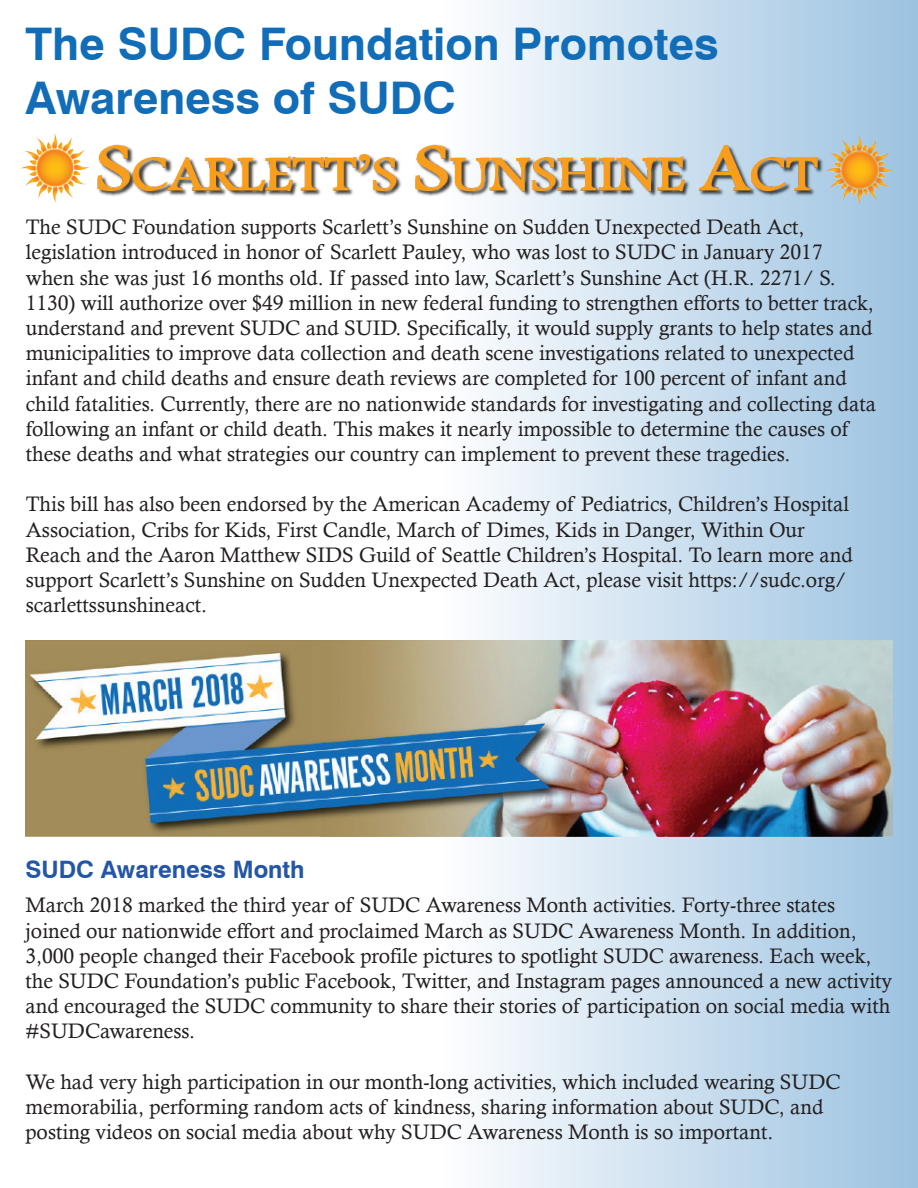
<style>
.page{position:relative;width:918px;height:1188px;background:#fff}
.page>*{position:absolute;margin:0;border:0;box-sizing:border-box;transform-origin:0 0}
.t1{font:700 45px/54px "Swiss 721 BT";color:#116db7}
.t2{font:700 24px "Swiss 721 BT";color:#2356a6}
.t3{font:21px/25.2px "Calisto";color:#231f20}
</style>
<div class="page">
<div style="left:289px;top:0;width:629px;height:1188px;background:linear-gradient(to right,#fff,#a1c5e2)"></div>
<img style="left:26px;top:640px;width:867px;height:197px">
<img style="left:21px;top:133px;width:877px;height:75px">
<h1 class="t1" style="left:26px;top:16px;width:695px">The SUDC Foundation Promotes<br>Awareness of SUDC</h1>
<p class="t3" style="left:26px;top:214px;width:852px">The SUDC Foundation supports Scarlett’s Sunshine on Sudden Unexpected Death Act, legislation introduced in honor of Scarlett Pauley, who was lost to SUDC in January 2017 when she was just 16 months old. If passed into law, Scarlett’s Sunshine Act (H.R. 2271/ S.<br>1130) will authorize over $49 million in new federal funding to strengthen efforts to better track, understand and prevent SUDC and SUID. Specifically, it would supply grants to help states and municipalities to improve data collection and death scene investigations related to unexpected infant and child deaths and ensure death reviews are completed for 100 percent of infant and child fatalities. Currently, there are no nationwide standards for investigating and collecting data following an infant or child death. This makes it nearly impossible to determine the causes of these deaths and what strategies our country can implement to prevent these tragedies.</p>
<p class="t3" style="left:26px;top:491px;width:829px">This bill has also been endorsed by the American Academy of Pediatrics, Children’s Hospital Association, Cribs for Kids, First Candle, March of Dimes, Kids in Danger, Within Our Reach and the Aaron Matthew SIDS Guild of Seattle Children’s Hospital. To learn more and support Scarlett’s Sunshine on Sudden Unexpected Death Act, please visit https://sudc.org/ scarlettssunshineact.</p>
<p class="t2" style="left:26px;top:855px;width:281px">SUDC Awareness Month</p>
<p class="t3" style="left:26px;top:892px;width:868px">March 2018 marked the third year of SUDC Awareness Month activities. Forty-three states joined our nationwide effort and proclaimed March as SUDC Awareness Month. In addition, 3,000 people changed their Facebook profile pictures to spotlight SUDC awareness. Each week, the SUDC Foundation’s public Facebook, Twitter, and Instagram pages announced a new activity and encouraged the SUDC community to share their stories of participation on social media with #SUDCawareness.</p>
<p class="t3" style="left:26px;top:1069px;width:817px">We had very high participation in our month-long activities, which included wearing SUDC memorabilia, performing random acts of kindness, sharing information about SUDC, and posting videos on social media about why SUDC Awareness Month is so important.</p>
</div>
